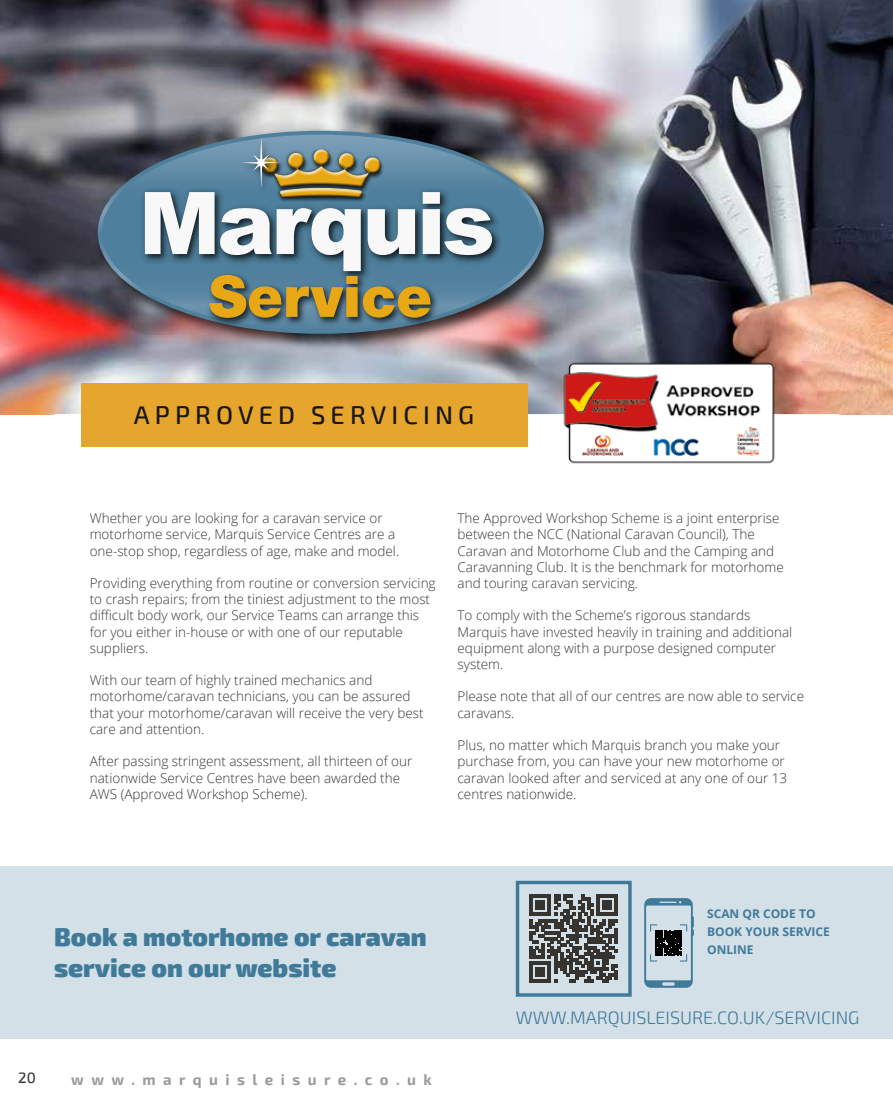
<style>
.page{position:relative;width:893px;height:1106px;background:#fff}
.page>*{position:absolute;margin:0;border:0;box-sizing:border-box;transform-origin:0 0}
.t1{font:900 25.5px/30.6px "Exo 2";color:#407a99}
.t2{font:500 25.5px "Exo 2";letter-spacing:.2em;color:#171717}
.t3{font:300 18px "Exo 2";color:#407a99}
.t4{font:700 15px "Exo 2";letter-spacing:.495em;color:#383637}
.t5{font:500 15px "Exo 2";color:#383637}
.t6{font:300 13.5px/16.2px "Open Sans";color:#383637}
.t7{font:700 12px/18px "Open Sans";color:#407a99}
</style>
<div class="page">
<img style="left:0;top:0;width:893px;height:415px">
<div style="left:81px;top:383px;width:446px;height:64px;background:#e6a52d"></div>
<img style="left:90px;top:123px;width:475px;height:231px">
<img style="left:100px;top:133px;width:442px;height:199px">
<img style="left:237px;top:131px;width:55px;height:6px">
<img style="left:204px;top:318px;width:39px;height:11px">
<img style="left:243px;top:318px;width:50px;height:11px">
<img style="left:280px;top:318px;width:25px;height:10px">
<img style="left:305px;top:318px;width:36px;height:10px">
<img style="left:341px;top:318px;width:16px;height:10px">
<img style="left:357px;top:318px;width:35px;height:11px">
<img style="left:392px;top:318px;width:50px;height:11px">
<svg style="left:140px;top:137px;width:362px;height:181px"></svg>
<img style="left:556px;top:354px;width:225px;height:110px">
<div style="left:0;top:866px;width:893px;height:172px;background:#d3e0e8"></div>
<svg style="left:530px;top:894px;width:88px;height:88px"></svg>
<div style="left:516px;top:880px;width:116px;height:116px;border:3px solid #407a99"></div>
<svg style="left:644px;top:898px;width:50px;height:89px"></svg>
<h1 class="t2" style="left:134px;top:400px;width:342px">APPROVED SERVICING</h1>
<p class="t6" style="left:90px;top:510px;width:311px">Whether you are looking for a caravan service or motorhome service, Marquis Service Centres are a one-stop shop, regardless of age, make and model.</p>
<p class="t6" style="left:90px;top:574px;width:347px">Providing everything from routine or conversion servicing to crash repairs; from the tiniest adjustment to the most difficult body work, our Service Teams can arrange this for you either in-house or with one of our reputable suppliers.</p>
<p class="t6" style="left:90px;top:672px;width:335px">With our team of highly trained mechanics and motorhome/caravan technicians, you can be assured that your motorhome/caravan will receive the very best care and attention.</p>
<p class="t6" style="left:90px;top:753px;width:324px">After passing stringent assessment, all thirteen of our nationwide Service Centres have been awarded the<br>AWS (Approved Workshop Scheme).</p>
<p class="t6" style="left:458px;top:510px;width:328px">The Approved Workshop Scheme is a joint enterprise between the NCC (National Caravan Council), The Caravan and Motorhome Club and the Camping and Caravanning Club. It is the benchmark for motorhome and touring caravan servicing.</p>
<p class="t6" style="left:458px;top:607px;width:336px">To comply with the Scheme’s rigorous standards Marquis have invested heavily in training and additional equipment along with a purpose designed computer system.</p>
<p class="t6" style="left:458px;top:688px;width:348px">Please note that all of our centres are now able to service caravans.</p>
<p class="t6" style="left:458px;top:736px;width:331px">Plus, no matter which Marquis branch you make your purchase from, you can have your new motorhome or caravan looked after and serviced at any one of our 13 centres nationwide.</p>
<h1 class="t1" style="left:54px;top:922px;width:374px">Book a motorhome or caravan service on our website</h1>
<p class="t5" style="left:18px;top:1069px;width:19px">20</p>
<p class="t4" style="left:71px;top:1070px;width:362px">www.marquisleisure.co.uk</p>
<p class="t7" style="left:707px;top:904px;width:124px">SCAN QR CODE TO<br>BOOK YOUR SERVICE<br>ONLINE</p>
<h2 class="t3" style="left:516px;top:1006px;width:345px">WWW.MARQUISLEISURE.CO.UK/SERVICING</h2>
</div>
